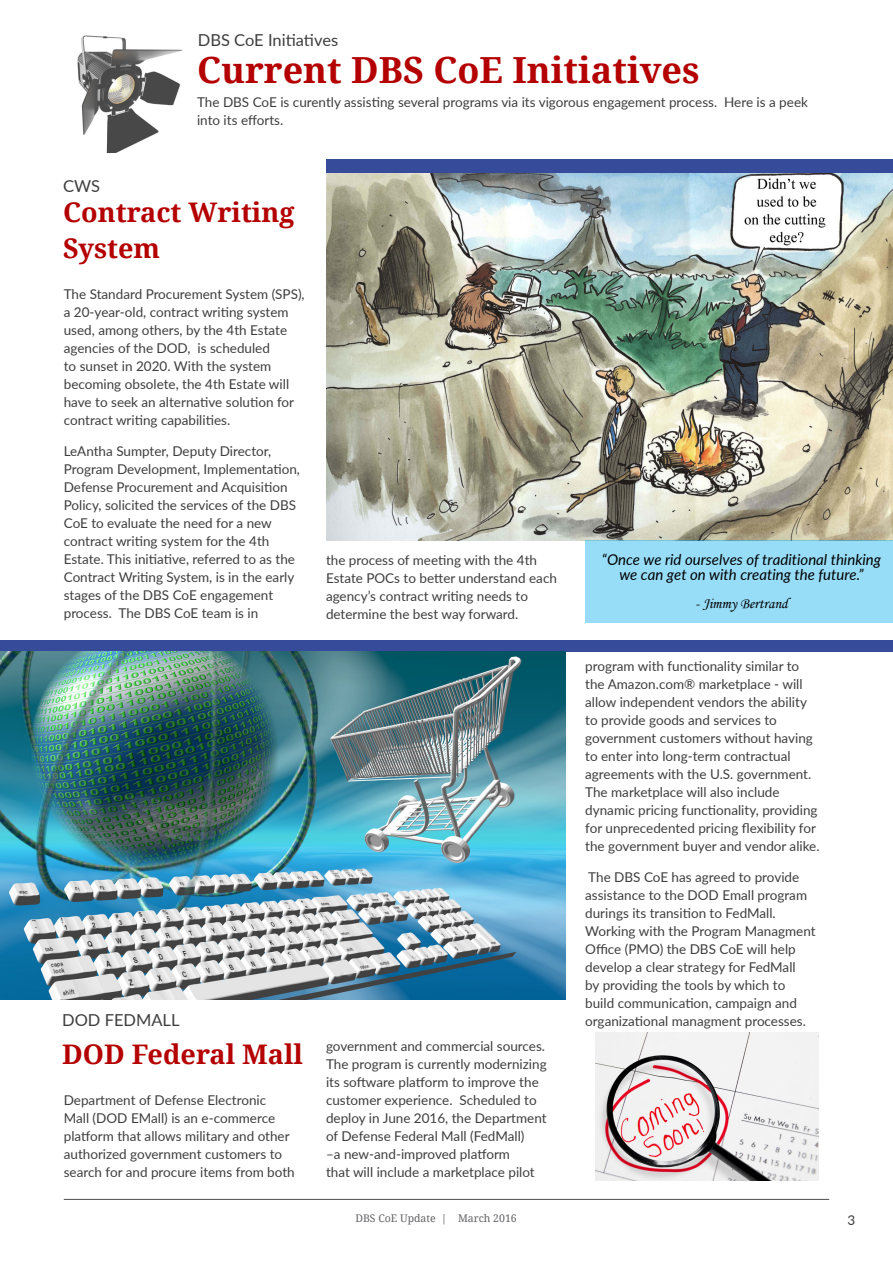
<style>
.page{position:relative;width:893px;height:1263px;background:#fff}
.page>*{position:absolute;margin:0;border:0;box-sizing:border-box;transform-origin:0 0}
.H2_Header{font:700 36px "Droid Serif";color:#b40000}
.H2_Header-2{font:700 27px/36px "Droid Serif";color:#b40000}
.Category_Text{font:16.5px "Lato";color:#3e3e3f}
.t1{font:italic 15px/15px "Lato";color:#000;text-align:center}
.t2{font:15px "Monotype Corsiva";color:#000}
.Paragraph_Text{font:13.5px/18px "Lato";color:#3e3e3f}
.t3{font:10.5px "Droid Serif";color:#636366}
</style>
<div class="page">
<hr style="left:64px;top:1199px;width:765px;height:1px;background:#4b4c4d">
<img style="left:326px;top:172px;width:567px;height:368px">
<div style="left:0;top:640px;width:893px;height:11px;background:#364b9a"></div>
<img style="left:0;top:651px;width:565px;height:348px">
<div style="left:326px;top:159px;width:567px;height:13px;background:#364b9a"></div>
<img style="left:596px;top:1032px;width:223px;height:149px">
<div style="left:585px;top:540px;width:308px;height:82px;background:#97ddf8"></div>
<img style="left:77px;top:35px;width:106px;height:117px">
<p class="Category_Text" style="left:198px;top:29px;width:142px">DBS CoE Initiatives</p>
<p class="H2_Header" style="left:197px;top:45px;width:504px">Current DBS CoE Initiatives</p>
<p class="Category_Text" style="left:63px;top:174px;width:38px">CWS</p>
<p class="Paragraph_Text" style="left:197px;top:93px;width:612px">The DBS CoE is curently assisting several programs via its vigorous engagement process. Here is a peek into its efforts.</p>
<p class="H2_Header-2" style="left:63px;top:194px;width:233px">Contract Writing<br>System</p>
<p class="Paragraph_Text" style="left:64px;top:284px;width:242px">The Standard Procurement System (SPS), a 20-year-old, contract writing system used, among others, by the 4th Estate agencies of the DOD, is scheduled<br>to sunset in 2020. With the system becoming obsolete, the 4th Estate will have to seek an alternative solution for contract writing capabilities.</p>
<p class="Paragraph_Text" style="left:64px;top:441px;width:238px">LeAntha Sumpter, Deputy Director, Program Development, Implementation, Defense Procurement and Acquisition Policy, solicited the services of the DBS CoE to evaluate the need for a new contract writing system for the 4th Estate. This initiative, referred to as the Contract Writing System, is in the early stages of the DBS CoE engagement process. The DBS CoE team is in</p>
<p class="Category_Text" style="left:62px;top:1008px;width:119px">DOD FEDMALL</p>
<p class="H2_Header-2" style="left:62px;top:1036px;width:242px">DOD Federal Mall</p>
<p class="Paragraph_Text" style="left:64px;top:1090px;width:232px">Department of Defense Electronic Mall (DOD EMall) is an e-commerce platform that allows military and other authorized government customers to search for and procure items from both</p>
<p class="Paragraph_Text" style="left:326px;top:550px;width:232px">the process of meeting with the 4th Estate POCs to better understand each agency’s contract writing needs to determine the best way forward.</p>
<p class="Paragraph_Text" style="left:326px;top:1036px;width:222px">government and commercial sources.<br>The program is currently modernizing its software platform to improve the customer experience. Scheduled to deploy in June 2016, the Department of Defense Federal Mall (FedMall)<br>–a new-and-improved platform<br>that will include a marketplace pilot</p>
<p class="t1" style="left:602px;top:551px;width:281px">“Once we rid ourselves of traditional thinking we can get on with creating the future.”</p>
<p class="t2" style="left:695px;top:594px;width:94px">- Jimmy Bertrand</p>
<p class="Paragraph_Text" style="left:585px;top:657px;width:236px">program with functionality similar to the Amazon.com® marketplace - will allow independent vendors the ability to provide goods and services to government customers without having to enter into long-term contractual agreements with the U.S. government.<br>The marketplace will also include dynamic pricing functionality, providing for unprecedented pricing flexibility for the government buyer and vendor alike.</p>
<p class="Paragraph_Text" style="left:585px;top:868px;width:232px">The DBS CoE has agreed to provide assistance to the DOD Emall program durings its transition to FedMall.<br>Working with the Program Managment Office (PMO) the DBS CoE will help develop a clear strategy for FedMall<br>by providing the tools by which to build communication, campaign and organizational managment processes.</p>
<p class="t3" style="left:355px;top:1211px;width:163px">DBS CoE Update | March 2016</p>
<p class="Paragraph_Text" style="left:848px;top:1210px;width:9px">3</p>
</div>
